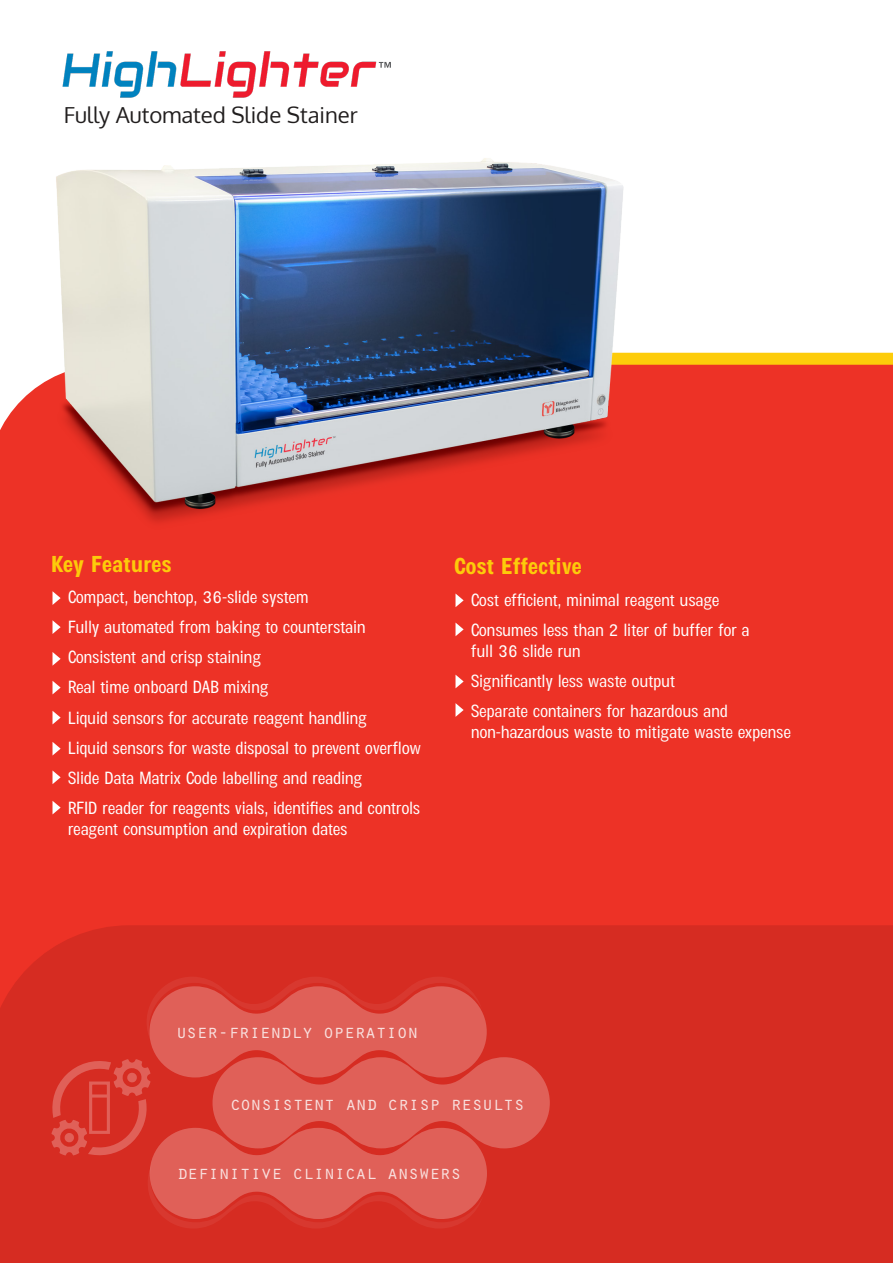
<style>
.page{position:relative;width:893px;height:1263px;background:#fff}
.page>*{position:absolute;margin:0;border:0;box-sizing:border-box;transform-origin:0 0}
.t1{font:700 22.5px "Morton";letter-spacing:.02em;color:#fdcb0a}
.t2{font:22.05px "Oxygen";color:#211e1e}
.t3{font:19.5px "Orator Std";letter-spacing:-.06em;color:#fff}
.t4{font:17.25px/30px "Morton";letter-spacing:.02em;color:#fff}
</style>
<div class="page">
<div style="left:0;top:365px;width:893px;height:560px;background:#ed3226"></div>
<svg style="left:53px;top:591px;width:8px;height:14px"></svg>
<svg style="left:53px;top:620px;width:8px;height:14px"></svg>
<svg style="left:53px;top:652px;width:8px;height:14px"></svg>
<svg style="left:53px;top:681px;width:8px;height:13px"></svg>
<svg style="left:53px;top:711px;width:8px;height:13px"></svg>
<svg style="left:53px;top:742px;width:8px;height:13px"></svg>
<svg style="left:53px;top:770px;width:8px;height:14px"></svg>
<svg style="left:53px;top:801px;width:8px;height:13px"></svg>
<svg style="left:455px;top:593px;width:9px;height:14px"></svg>
<svg style="left:455px;top:622px;width:9px;height:14px"></svg>
<svg style="left:455px;top:675px;width:9px;height:13px"></svg>
<svg style="left:455px;top:703px;width:9px;height:14px"></svg>
<div style="left:0;top:925px;width:893px;height:338px;background:#d62c22"></div>
<img style="left:62px;top:51px;width:317px;height:47px">
<svg style="left:379px;top:62px;width:12px;height:6px"></svg>
<svg style="left:51px;top:977px;width:499px;height:251px;background:#db4941"></svg>
<img style="left:42px;top:158px;width:595px;height:405px">
<p class="t2" style="left:64px;top:100px;width:296px">Fully Automated Slide Stainer</p>
<h1 class="t1" style="left:51px;top:544px;width:122px">Key Features</h1>
<p class="t4" style="left:68px;top:581px;width:354px">Compact, benchtop, 36-slide system<br>Fully automated from baking to counterstain Consistent and crisp staining<br>Real time onboard DAB mixing<br>Liquid sensors for accurate reagent handling<br>Liquid sensors for waste disposal to prevent overflow Slide Data Matrix Code labelling and reading<br>RFID reader for reagents vials, identifies and controls</p>
<p class="t4" style="left:68px;top:812px;width:281px">reagent consumption and expiration dates</p>
<h1 class="t1" style="left:454px;top:546px;width:129px">Cost Effective</h1>
<p class="t4" style="left:471px;top:583px;width:280px">Cost efficient, minimal reagent usage<br>Consumes less than 2 liter of buffer for a</p>
<p class="t4" style="left:471px;top:634px;width:258px">full 36 slide run<br>Significantly less waste output<br>Separate containers for hazardous and</p>
<p class="t4" style="left:471px;top:715px;width:321px">non-hazardous waste to mitigate waste expense</p>
<p class="t3" style="left:175px;top:1018px;width:245px">user-friendly operation</p>
<p class="t3" style="left:229px;top:1089px;width:298px">consistent and crisp results</p>
<p class="t3" style="left:176px;top:1158px;width:287px">definitive clinical answers</p>
</div>
